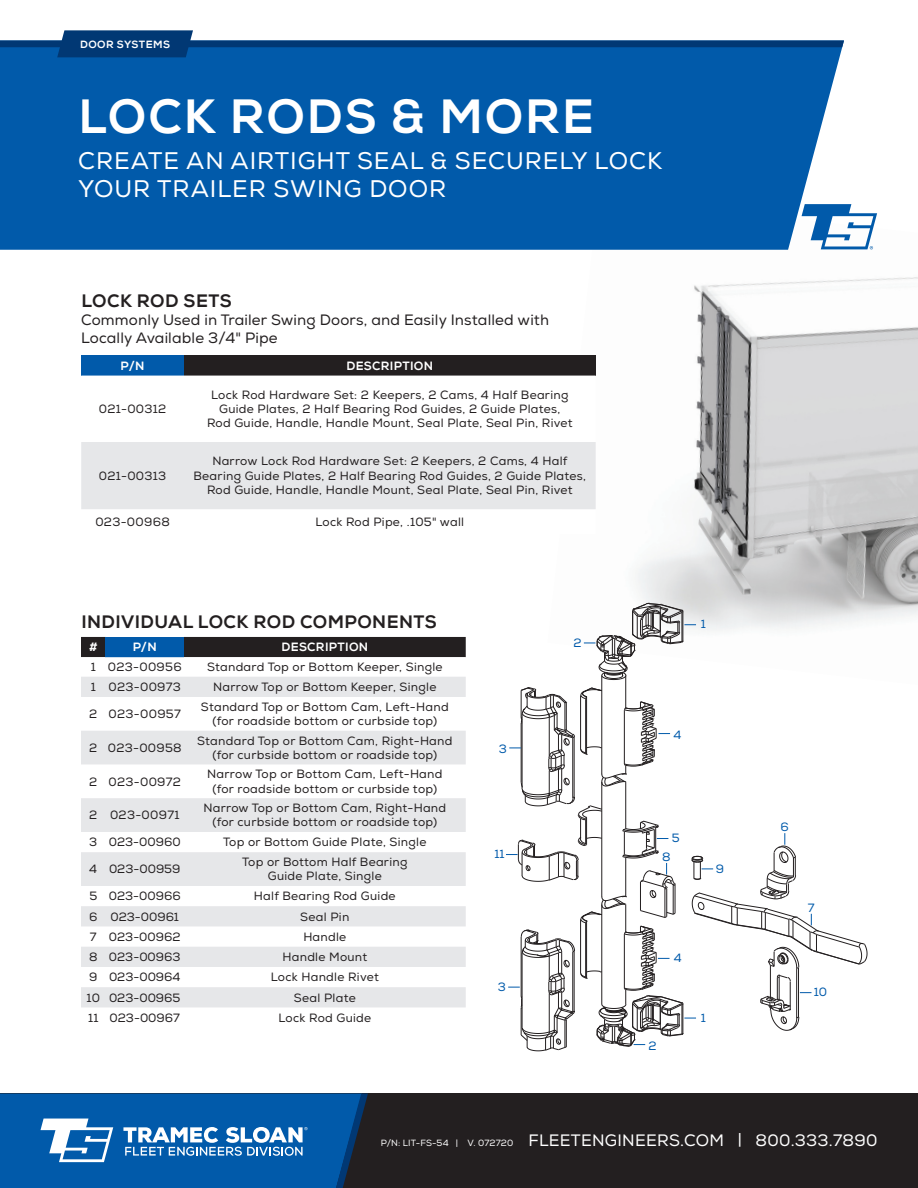
<style>
.page{position:relative;width:918px;height:1188px;background:#fff}
.page>*{position:absolute;margin:0;border:0;box-sizing:border-box;transform-origin:0 0}
.Cat_section_heading{font:800 48px "Nexa";letter-spacing:.04em;color:#fff}
.t1{font:24px/28.5px "Nexa";letter-spacing:.04em;color:#fff}
.t2{font:800 18px "Nexa";letter-spacing:.025em;color:#231f20}
.t3{font:16.5px "Nexa";letter-spacing:.015em;color:#fff}
.t4{font:15px/18px "Nexa";letter-spacing:.01em;color:#231f20}
.t5{font:12px/14.4px "Nexa";letter-spacing:.025em;color:#231f20;text-align:center}
.t6{font:12px "Nexa";color:#231f20}
.t7{font:800 12px "Nexa";letter-spacing:.025em;color:#fff}
.t8{font:12px "Nexa";color:#015aaa}
.t9{font:800 10.5px "Nexa";letter-spacing:.04em;color:#fff}
.s1{font-size:9px}
</style>
<div class="page">
<img style="left:583px;top:249px;width:335px;height:436px">
<div style="left:0;top:57px;width:844px;height:193px;background:#015aaa"></div>
<svg style="left:0;top:30px;width:844px;height:27px"></svg>
<div style="left:0;top:1094px;width:918px;height:94px;background:#231f20"></div>
<svg style="left:0;top:1094px;width:368px;height:94px"></svg>
<hr style="left:625px;top:676px;width:1px;height:32px;background:#231f20">
<hr style="left:602px;top:676px;width:1px;height:98px;background:#231f20">
<svg style="left:584px;top:603px;width:112px;height:77px"></svg>
<svg style="left:506px;top:687px;width:361px;height:364px"></svg>
<div style="left:81px;top:355px;width:103px;height:21px;background:#015aaa"></div>
<div style="left:184px;top:355px;width:412px;height:21px;background:#231f20"></div>
<svg style="left:583px;top:376px;width:13px;height:158px"></svg>
<div style="left:81px;top:442px;width:515px;height:67px;background:#e6e7e9"></div>
<div style="left:81px;top:637px;width:385px;height:20px;background:#231f20"></div>
<div style="left:106px;top:637px;width:78px;height:20px;background:#015aaa"></div>
<svg style="left:81px;top:677px;width:385px;height:330px;fill:#e6e7e9"></svg>
<svg style="left:802px;top:204px;width:75px;height:45px"></svg>
<p class="t9" style="left:80px;top:37px;width:91px">DOOR SYSTEMS</p>
<p class="Cat_section_heading" style="left:78px;top:87px;width:517px">LOCK RODS &amp; MORE</p>
<p class="t1" style="left:78px;top:147px;width:586px">CREATE AN AIRTIGHT SEAL &amp; SECURELY LOCK<br>YOUR TRAILER SWING DOOR</p>
<p class="t2" style="left:81px;top:290px;width:152px">LOCK ROD SETS</p>
<p class="t4" style="left:81px;top:311px;width:469px">Commonly Used in Trailer Swing Doors, and Easily Installed with<br>Locally Available 3/4" Pipe</p>
<p class="t7" style="left:121px;top:358px;width:25px">P/N</p>
<p class="t7" style="left:346px;top:358px;width:88px">DESCRIPTION</p>
<p class="t5" style="left:99px;top:402px;width:69px">021-00312</p>
<p class="t5" style="left:207px;top:387px;width:367px">Lock Rod Hardware Set: 2 Keepers, 2 Cams, 4 Half Bearing<br>Guide Plates, 2 Half Bearing Rod Guides, 2 Guide Plates,<br>Rod Guide, Handle, Handle Mount, Seal Plate, Seal Pin, Rivet</p>
<p class="t5" style="left:99px;top:469px;width:69px">021-00313</p>
<p class="t5" style="left:194px;top:454px;width:394px">Narrow Lock Rod Hardware Set: 2 Keepers, 2 Cams, 4 Half<br>Bearing Guide Plates, 2 Half Bearing Rod Guides, 2 Guide Plates,<br>Rod Guide, Handle, Handle Mount, Seal Plate, Seal Pin, Rivet</p>
<p class="t5" style="left:95px;top:515px;width:76px">023-00968</p>
<p class="t5" style="left:315px;top:515px;width:150px">Lock Rod Pipe, .105" wall</p>
<p class="t2" style="left:81px;top:610px;width:357px">INDIVIDUAL LOCK ROD COMPONENTS</p>
<p class="t7" style="left:89px;top:640px;width:10px">#</p>
<p class="t7" style="left:133px;top:640px;width:25px">P/N</p>
<p class="t7" style="left:281px;top:640px;width:88px">DESCRIPTION</p>
<p class="t5" style="left:91px;top:660px;width:7px">1</p>
<p class="t5" style="left:108px;top:660px;width:75px">023-00956</p>
<p class="t5" style="left:207px;top:660px;width:237px">Standard Top or Bottom Keeper, Single</p>
<p class="t5" style="left:91px;top:680px;width:7px">1</p>
<p class="t5" style="left:109px;top:680px;width:74px">023-00973</p>
<p class="t5" style="left:213px;top:680px;width:225px">Narrow Top or Bottom Keeper, Single</p>
<p class="t5" style="left:89px;top:707px;width:10px">2</p>
<p class="t5" style="left:109px;top:707px;width:74px">023-00957</p>
<p class="t5" style="left:201px;top:700px;width:249px">Standard Top or Bottom Cam, Left-Hand (for roadside bottom or curbside top)</p>
<p class="t5" style="left:89px;top:741px;width:10px">2</p>
<p class="t5" style="left:108px;top:741px;width:75px">023-00958</p>
<p class="t5" style="left:197px;top:733px;width:257px">Standard Top or Bottom Cam, Right-Hand (for curbside bottom or roadside top)</p>
<p class="t5" style="left:89px;top:774px;width:10px">2</p>
<p class="t5" style="left:109px;top:774px;width:74px">023-00972</p>
<p class="t5" style="left:207px;top:767px;width:237px">Narrow Top or Bottom Cam, Left-Hand (for roadside bottom or curbside top)</p>
<p class="t5" style="left:89px;top:808px;width:10px">2</p>
<p class="t5" style="left:110px;top:808px;width:71px">023-00971</p>
<p class="t5" style="left:203px;top:801px;width:244px">Narrow Top or Bottom Cam, Right-Hand (for curbside bottom or roadside top)</p>
<p class="t5" style="left:89px;top:835px;width:10px">3</p>
<p class="t6" style="left:109px;top:835px;width:73px">023-00960</p>
<p class="t5" style="left:223px;top:835px;width:205px">Top or Bottom Guide Plate, Single</p>
<p class="t5" style="left:89px;top:862px;width:9px">4</p>
<p class="t6" style="left:109px;top:862px;width:73px">023-00959</p>
<p class="t5" style="left:242px;top:855px;width:167px">Top or Bottom Half Bearing<br>Guide Plate, Single</p>
<p class="t5" style="left:89px;top:889px;width:9px">5</p>
<p class="t6" style="left:109px;top:889px;width:73px">023-00966</p>
<p class="t5" style="left:254px;top:889px;width:143px">Half Bearing Rod Guide</p>
<p class="t5" style="left:89px;top:909px;width:10px">6</p>
<p class="t6" style="left:110px;top:909px;width:70px">023-00961</p>
<p class="t5" style="left:300px;top:909px;width:51px">Seal Pin</p>
<p class="t5" style="left:90px;top:930px;width:8px">7</p>
<p class="t6" style="left:109px;top:929px;width:73px">023-00962</p>
<p class="t5" style="left:303px;top:930px;width:45px">Handle</p>
<p class="t5" style="left:89px;top:950px;width:10px">8</p>
<p class="t6" style="left:109px;top:950px;width:73px">023-00963</p>
<p class="t5" style="left:283px;top:950px;width:86px">Handle Mount</p>
<p class="t5" style="left:89px;top:970px;width:10px">9</p>
<p class="t6" style="left:109px;top:970px;width:73px">023-00964</p>
<p class="t5" style="left:271px;top:970px;width:110px">Lock Handle Rivet</p>
<p class="t5" style="left:86px;top:990px;width:15px">10</p>
<p class="t6" style="left:109px;top:990px;width:73px">023-00965</p>
<p class="t5" style="left:294px;top:990px;width:63px">Seal Plate</p>
<p class="t5" style="left:88px;top:1011px;width:12px">11</p>
<p class="t6" style="left:110px;top:1010px;width:72px">023-00967</p>
<p class="t5" style="left:278px;top:1011px;width:94px">Lock Rod Guide</p>
<p class="t8" style="left:499px;top:742px;width:10px">3</p>
<p class="t8" style="left:495px;top:847px;width:12px">11</p>
<p class="t8" style="left:498px;top:979px;width:10px">3</p>
<p class="t8" style="left:574px;top:635px;width:10px">2</p>
<p class="t8" style="left:701px;top:617px;width:7px">1</p>
<p class="t8" style="left:674px;top:727px;width:9px">4</p>
<p class="t8" style="left:672px;top:831px;width:9px">5</p>
<p class="t8" style="left:662px;top:850px;width:10px">8</p>
<p class="t8" style="left:716px;top:861px;width:10px">9</p>
<p class="t8" style="left:674px;top:951px;width:9px">4</p>
<p class="t8" style="left:649px;top:1038px;width:10px">2</p>
<p class="t8" style="left:701px;top:1010px;width:7px">1</p>
<p class="t8" style="left:780px;top:820px;width:10px">6</p>
<p class="t8" style="left:808px;top:901px;width:8px">7</p>
<p class="t8" style="left:814px;top:985px;width:15px">10</p>
<p class="t3" style="left:381px;top:1131px;width:498px"><span class="s1">P/N: LIT-FS-54 | V. 072720</span> FLEETENGINEERS.COM | 800.333.7890</p>
</div>
